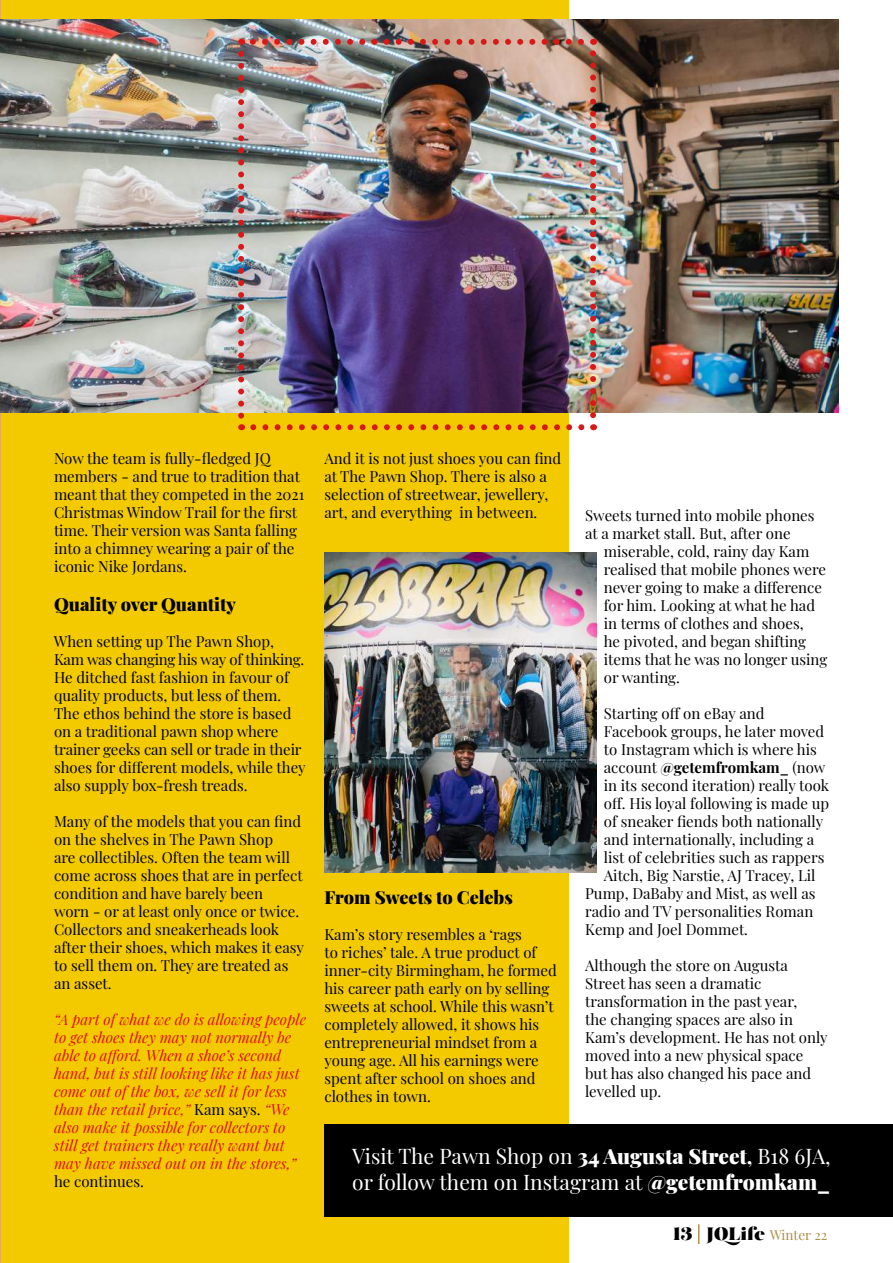
<style>
.page{position:relative;width:893px;height:1263px;background:#fff}
.page>*{position:absolute;margin:0;border:0;box-sizing:border-box;transform-origin:0 0}
.t1{font:21px/25.2px "Playfair Display";color:#fff}
.t2{font:900 18px "Playfair Display";color:#000}
.t3{font:18px "Salome Fine";color:#000}
.t4{font:15px/18px "Playfair Display";color:#000}
.t5{font:italic 15px/18px "Playfair Display";color:#dc1415}
.t6{font:700 15px "Playfair Display";color:#000}
.s1{font-style:normal;color:#000}
.s2{color:#db1515}
.s3{font-weight:400}
.s4{font-weight:900}
.s5{font-weight:700}
.s6{font-family:"Playfair Display";font-size:13.5px;color:#ad9145}
</style>
<div class="page">
<div style="left:0;top:0;width:569px;height:1263px;background:#f3ca00"></div>
<div style="left:324px;top:1125px;width:569px;height:92px;background:#000"></div>
<svg style="left:698px;top:1224px;width:1px;height:20px"></svg>
<img style="left:0;top:0;width:1px;height:1263px">
<img style="left:0;top:19px;width:838px;height:393px">
<svg style="left:253px;top:424px;width:332px;height:6px"></svg>
<img style="left:238px;top:54px;width:6px;height:376px">
<img style="left:590px;top:39px;width:6px;height:376px">
<img style="left:241px;top:39px;width:340px;height:6px">
<img style="left:324px;top:553px;width:272px;height:319px">
<p class="t4" style="left:54px;top:448px;width:252px">Now the team is fully-fledged JQ members - and true to tradition that meant that they competed in the 2021<br>Christmas Window Trail for the first time. Their version was Santa falling into a chimney wearing a pair of the iconic Nike Jordans.</p>
<p class="t2" style="left:54px;top:597px;width:183px">Quality over Quantity</p>
<p class="t4" style="left:54px;top:634px;width:253px">When setting up The Pawn Shop, Kam was changing his way of thinking.<br>He ditched fast fashion in favour of quality products, but less of them.<br>The ethos behind the store is based on a traditional pawn shop where trainer geeks can sell or trade in their shoes for different models, while they also supply box-fresh treads.</p>
<p class="t4" style="left:54px;top:811px;width:252px">Many of the models that you can find on the shelves in The Pawn Shop<br>are collectibles. Often the team will come across shoes that are in perfect condition and have barely been<br>worn - or at least only once or twice.<br>Collectors and sneakerheads look after their shoes, which makes it easy to sell them on. They are treated as an asset.</p>
<p class="t5" style="left:54px;top:1012px;width:254px">“A part of what we do is allowing people to get shoes they may not normally be able to afford. When a shoe’s second hand, but is still looking like it has just come out of the box, we sell it for less than the retail price,” <span class="s1">Kam says.</span> <span class="s2">“We also make it possible for collectors to still get trainers they really want but may have missed out on in the stores,”</span></p>
<p class="t4" style="left:54px;top:1174px;width:92px">he continues.</p>
<p class="t4" style="left:324px;top:449px;width:238px">And it is not just shoes you can find at The Pawn Shop. There is also a selection of streetwear, jewellery, art, and everything in between.</p>
<p class="t2" style="left:324px;top:890px;width:190px">From Sweets to Celebs</p>
<p class="t4" style="left:324px;top:924px;width:234px">Kam’s story resembles a ‘rags<br>to riches’ tale. A true product of inner-city Birmingham, he formed his career path early on by selling sweets at school. While this wasn’t completely allowed, it shows his entrepreneurial mindset from a young age. All his earnings were spent after school on shoes and clothes in town.</p>
<p class="t4" style="left:585px;top:507px;width:231px">Sweets turned into mobile phones at a market stall. But, after one</p>
<p class="t4" style="left:604px;top:541px;width:225px">miserable, cold, rainy day Kam realised that mobile phones were never going to make a difference for him. Looking at what he had in terms of clothes and shoes,<br>he pivoted, and began shifting items that he was no longer using or wanting.</p>
<p class="t4" style="left:604px;top:703px;width:162px">Starting off on eBay and</p>
<p class="t4" style="left:604px;top:723px;width:222px">Facebook groups, he later moved</p>
<p class="t4" style="left:604px;top:741px;width:214px">to Instagram which is where his</p>
<p class="t6" style="left:604px;top:760px;width:223px"><span class="s3">account</span> @getemfromkam_ <span class="s3">(now</span></p>
<p class="t4" style="left:604px;top:777px;width:227px">in its second iteration) really took</p>
<p class="t4" style="left:604px;top:793px;width:227px">off. His loyal following is made up</p>
<p class="t4" style="left:604px;top:811px;width:221px">of sneaker fiends both nationally</p>
<p class="t4" style="left:604px;top:831px;width:212px">and internationally, including a</p>
<p class="t4" style="left:604px;top:849px;width:222px">list of celebrities such as rappers</p>
<p class="t4" style="left:604px;top:867px;width:213px">Aitch, Big Narstie, AJ Tracey, Lil</p>
<p class="t4" style="left:585px;top:885px;width:232px">Pump, DaBaby and Mist, as well as</p>
<p class="t4" style="left:585px;top:903px;width:230px">radio and TV personalities Roman</p>
<p class="t4" style="left:585px;top:919px;width:164px">Kemp and Joel Dommet.</p>
<p class="t4" style="left:585px;top:957px;width:244px">Although the store on Augusta<br>Street has seen a dramatic transformation in the past year,<br>the changing spaces are also in<br>Kam’s development. He has not only moved into a new physical space but has also changed his pace and levelled up.</p>
<h1 class="t1" style="left:352px;top:1145px;width:480px">Visit The Pawn Shop on <span class="s4">34 Augusta Street</span><span class="s5">,</span> B18 6JA, or follow them on Instagram at <span class="s4">@getemfromkam_</span></h1>
<p class="t3" style="left:673px;top:1227px;width:156px">13 JQLife <span class="s6">Winter 22</span></p>
</div>
